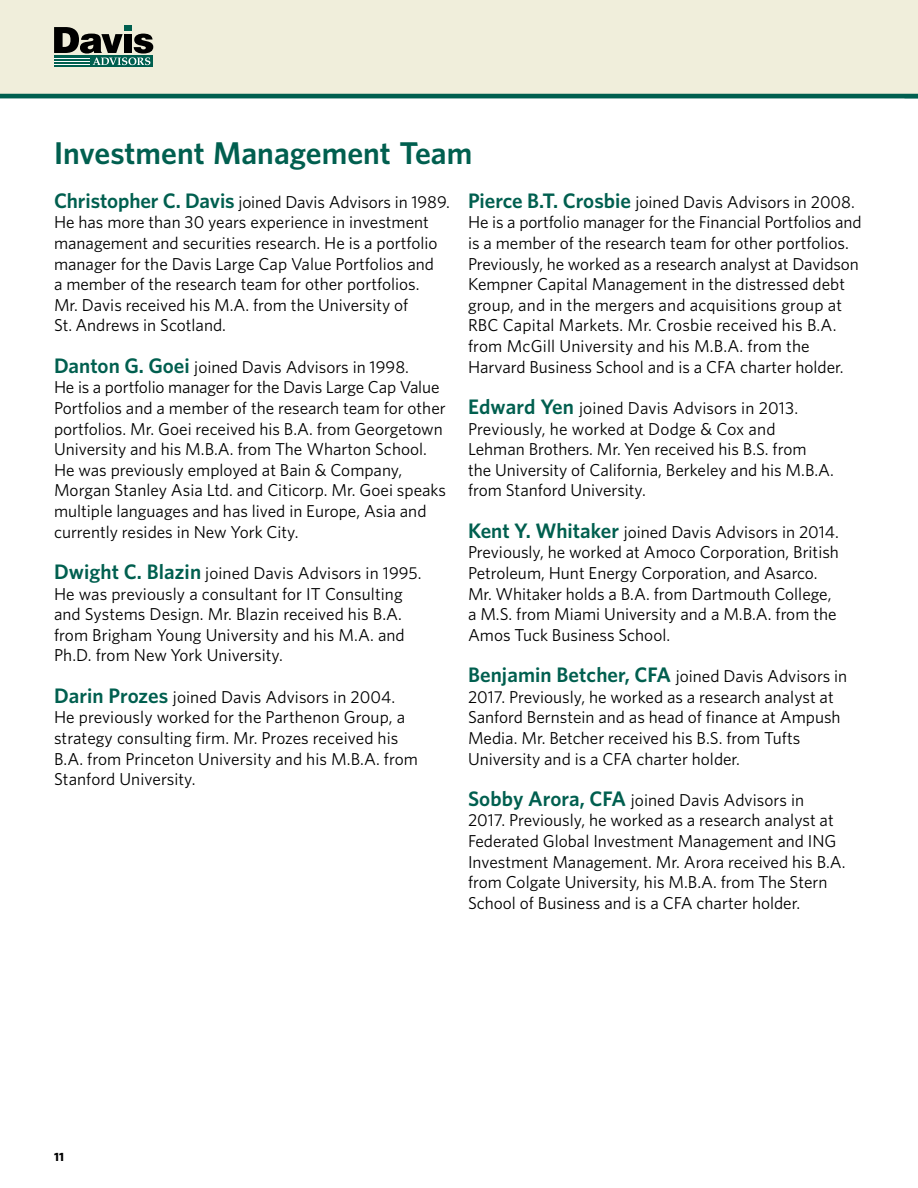
<style>
.page{position:relative;width:918px;height:1188px;background:#fff}
.page>*{position:absolute;margin:0;border:0;box-sizing:border-box;transform-origin:0 0}
.LC_Heading_1{font:600 31.5px "Whitney";color:#005f4f}
.Bio_copy{font:17.25px/20.7px "Whitney";color:#000}
.t1{font:700 12px "Whitney";color:#000}
.s1{font-weight:600;font-size:21px;color:#005f4f}
</style>
<div class="page">
<div style="left:0;top:0;width:918px;height:94px;background:#f0eedb"></div>
<hr style="left:0;top:94px;width:918px;height:4px;background:#005f4f">
<div style="left:124px;top:25px;width:8px;height:6px;background:#005f4f"></div>
<div style="left:54px;top:56px;width:99px;height:11px;background:#005f4f"></div>
<svg style="left:54px;top:27px;width:99px;height:38px"></svg>
<p class="LC_Heading_1" style="left:54px;top:132px;width:420px">Investment Management Team</p>
<p class="Bio_copy" style="left:54px;top:191px;width:397px"><span class="s1">Christopher C. Davis</span> joined Davis Advisors in 1989.<br>He has more than 30 years experience in investment management and securities research. He is a portfolio manager for the Davis Large Cap Value Portfolios and<br>a member of the research team for other portfolios.<br>Mr. Davis received his M.A. from the University of<br>St. Andrews in Scotland.</p>
<p class="Bio_copy" style="left:54px;top:356px;width:394px"><span class="s1">Danton G. Goei</span> joined Davis Advisors in 1998.<br>He is a portfolio manager for the Davis Large Cap Value Portfolios and a member of the research team for other portfolios. Mr. Goei received his B.A. from Georgetown University and his M.B.A. from The Wharton School.<br>He was previously employed at Bain &amp; Company, Morgan Stanley Asia Ltd. and Citicorp. Mr. Goei speaks multiple languages and has lived in Europe, Asia and currently resides in New York City.</p>
<p class="Bio_copy" style="left:54px;top:562px;width:369px"><span class="s1">Dwight C. Blazin</span> joined Davis Advisors in 1995.<br>He was previously a consultant for IT Consulting and Systems Design. Mr. Blazin received his B.A. from Brigham Young University and his M.A. and Ph.D. from New York University.</p>
<p class="Bio_copy" style="left:54px;top:686px;width:366px"><span class="s1">Darin Prozes</span> joined Davis Advisors in 2004.<br>He previously worked for the Parthenon Group, a strategy consulting firm. Mr. Prozes received his B.A. from Princeton University and his M.B.A. from Stanford University.</p>
<p class="Bio_copy" style="left:468px;top:191px;width:395px"><span class="s1">Pierce B.T. Crosbie</span> joined Davis Advisors in 2008.<br>He is a portfolio manager for the Financial Portfolios and is a member of the research team for other portfolios.<br>Previously, he worked as a research analyst at Davidson Kempner Capital Management in the distressed debt group, and in the mergers and acquisitions group at RBC Capital Markets. Mr. Crosbie received his B.A. from McGill University and his M.B.A. from the Harvard Business School and is a CFA charter holder.</p>
<p class="Bio_copy" style="left:468px;top:397px;width:367px"><span class="s1">Edward Yen</span> joined Davis Advisors in 2013.<br>Previously, he worked at Dodge &amp; Cox and Lehman Brothers. Mr. Yen received his B.S. from the University of California, Berkeley and his M.B.A. from Stanford University.</p>
<p class="Bio_copy" style="left:468px;top:521px;width:372px"><span class="s1">Kent Y. Whitaker</span> joined Davis Advisors in 2014.<br>Previously, he worked at Amoco Corporation, British Petroleum, Hunt Energy Corporation, and Asarco.<br>Mr. Whitaker holds a B.A. from Dartmouth College, a M.S. from Miami University and a M.B.A. from the Amos Tuck Business School.</p>
<p class="Bio_copy" style="left:468px;top:665px;width:381px"><span class="s1">Benjamin Betcher, CFA</span> joined Davis Advisors in 2017. Previously, he worked as a research analyst at Sanford Bernstein and as head of finance at Ampush Media. Mr. Betcher received his B.S. from Tufts University and is a CFA charter holder.</p>
<p class="Bio_copy" style="left:468px;top:789px;width:379px"><span class="s1">Sobby Arora, CFA</span> joined Davis Advisors in 2017. Previously, he worked as a research analyst at Federated Global Investment Management and ING Investment Management. Mr. Arora received his B.A. from Colgate University, his M.B.A. from The Stern School of Business and is a CFA charter holder.</p>
<p class="t1" style="left:54px;top:1149px;width:11px">11</p>
</div>
